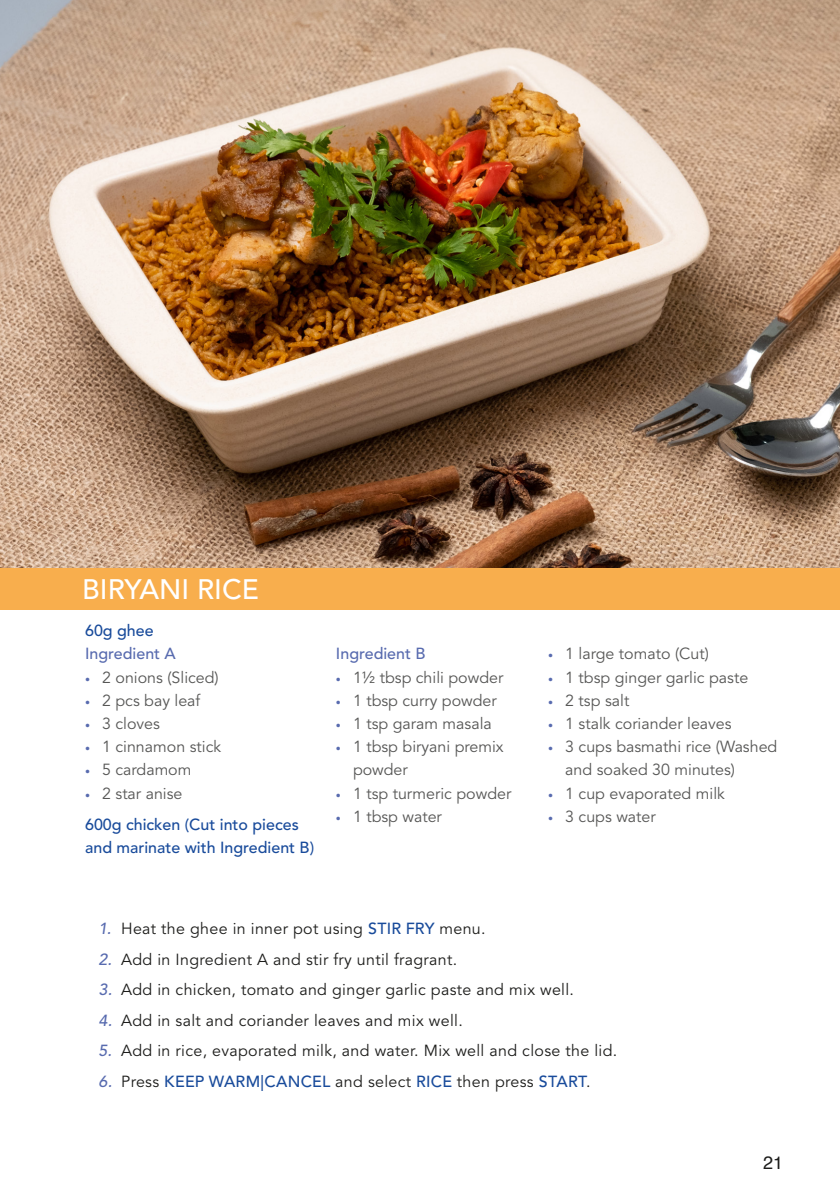
<style>
.page{position:relative;width:840px;height:1191px;background:#fff}
.page>*{position:absolute;margin:0;border:0;box-sizing:border-box;transform-origin:0 0}
.t1{font:500 28px "Avenir LT Std";color:#fff}
.t2{font:18px "Helvetica";color:#1d1d1b}
.t3{font:16px/23.2px "Avenir LT Std";color:#575756}
.t4{font:16px "Avenir LT Std";letter-spacing:.02em;color:#1d1d1b}
.t5{font:500 16px/23.2px "Avenir LT Std";color:#194b9b}
.t6{font:500 16px "Avenir LT Std";color:#586baf}
.s1{font-size:10px;color:#586baf}
.s2{font-weight:500;font-style:italic;color:#586baf}
.s3{font-weight:500;color:#194b9b}
</style>
<div class="page">
<img style="left:0;top:0;width:839px;height:568px">
<div style="left:0;top:568px;width:839px;height:41px;background:#f8ae4d"></div>
<p class="t1" style="left:82px;top:573px;width:178px">BIRYANI RICE</p>
<p class="t5" style="left:85px;top:619px;width:70px">60g ghee</p>
<p class="t6" style="left:85px;top:644px;width:92px">Ingredient A</p>
<p class="t3" style="left:85px;top:666px;width:135px"><span class="s1">•</span> 2 onions (Sliced)</p>
<p class="t3" style="left:85px;top:689px;width:117px"><span class="s1">•</span> 2 pcs bay leaf</p>
<p class="t3" style="left:85px;top:712px;width:76px"><span class="s1">•</span> 3 cloves</p>
<p class="t3" style="left:85px;top:735px;width:137px"><span class="s1">•</span> 1 cinnamon stick</p>
<p class="t3" style="left:85px;top:758px;width:108px"><span class="s1">•</span> 5 cardamom</p>
<p class="t3" style="left:85px;top:782px;width:99px"><span class="s1">•</span> 2 star anise</p>
<p class="t5" style="left:85px;top:813px;width:230px">600g chicken (Cut into pieces and marinate with Ingredient B)</p>
<p class="t6" style="left:336px;top:644px;width:91px">Ingredient B</p>
<p class="t3" style="left:336px;top:666px;width:169px"><span class="s1">•</span> 1½ tbsp chili powder</p>
<p class="t3" style="left:336px;top:689px;width:162px"><span class="s1">•</span> 1 tbsp curry powder</p>
<p class="t3" style="left:336px;top:712px;width:157px"><span class="s1">•</span> 1 tsp garam masala</p>
<p class="t3" style="left:353px;top:735px;width:152px;text-indent:-17px"><span class="s1">•</span> 1 tbsp biryani premix powder</p>
<p class="t3" style="left:336px;top:782px;width:177px"><span class="s1">•</span> 1 tsp turmeric powder</p>
<p class="t3" style="left:336px;top:805px;width:107px"><span class="s1">•</span> 1 tbsp water</p>
<p class="t3" style="left:548px;top:642px;width:162px"><span class="s1">•</span> 1 large tomato (Cut)</p>
<p class="t3" style="left:548px;top:666px;width:201px"><span class="s1">•</span> 1 tbsp ginger garlic paste</p>
<p class="t3" style="left:548px;top:689px;width:82px"><span class="s1">•</span> 2 tsp salt</p>
<p class="t3" style="left:548px;top:712px;width:185px"><span class="s1">•</span> 1 stalk coriander leaves</p>
<p class="t3" style="left:565px;top:735px;width:213px;text-indent:-17px"><span class="s1">•</span> 3 cups basmathi rice (Washed and soaked 30 minutes)</p>
<p class="t3" style="left:548px;top:782px;width:178px"><span class="s1">•</span> 1 cup evaporated milk</p>
<p class="t3" style="left:548px;top:805px;width:109px"><span class="s1">•</span> 3 cups water</p>
<p class="t4" style="left:98px;top:919px;width:388px"><span class="s2">1.</span> Heat the ghee in inner pot using <span class="s3">STIR FRY</span> menu.</p>
<p class="t4" style="left:98px;top:950px;width:360px"><span class="s2">2.</span> Add in Ingredient A and stir fry until fragrant.</p>
<p class="t4" style="left:98px;top:980px;width:477px"><span class="s2">3.</span> Add in chicken, tomato and ginger garlic paste and mix well.</p>
<p class="t4" style="left:98px;top:1011px;width:365px"><span class="s2">4.</span> Add in salt and coriander leaves and mix well.</p>
<p class="t4" style="left:98px;top:1041px;width:520px"><span class="s2">5.</span> Add in rice, evaporated milk, and water. Mix well and close the lid.</p>
<p class="t4" style="left:98px;top:1072px;width:493px"><span class="s2">6.</span> Press <span class="s3">KEEP WARM|CANCEL</span> and select <span class="s3">RICE</span> then press <span class="s3">START</span>.</p>
<p class="t2" style="left:762px;top:1148px;width:22px">21</p>
</div>
